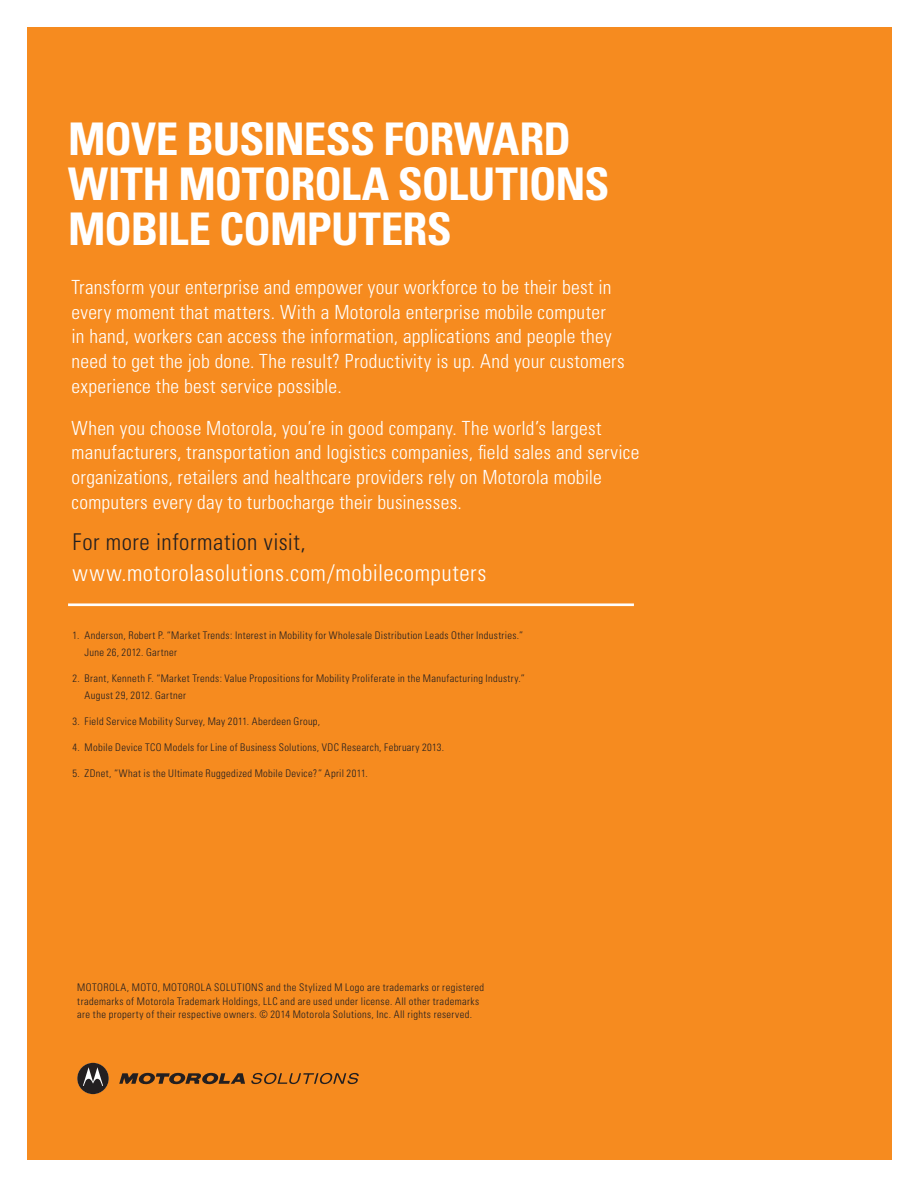
<style>
.page{position:relative;width:919px;height:1187px;background:#fff}
.page>*{position:absolute;margin:0;border:0;box-sizing:border-box;transform-origin:0 0}
.t1{font:700 condensed 45px/45px "Univers LT Std";letter-spacing:-.02em;color:#fff}
.t2{font:300 condensed 23.1px/30.3px "Univers";letter-spacing:.02em;color:#fff}
.Body_copy{font:300 condensed 19.5px/24.8px "Univers";letter-spacing:.015em;color:#fff}
.Body_copy-2{font:300 condensed 10.5px/17.2px "Univers";letter-spacing:.03em;color:#231f20}
.t3{font:300 condensed 10.5px/13.5px "Univers LT Std";letter-spacing:.04em;color:#231f20}
.s1{color:#231f20}
</style>
<div class="page">
<div style="left:27px;top:27px;width:864px;height:1132px;background:#f68b1f"></div>
<svg style="left:119px;top:1072px;width:126px;height:12px"></svg>
<svg style="left:77px;top:1062px;width:32px;height:31px"></svg>
<svg style="left:251px;top:1072px;width:107px;height:11px"></svg>
<hr style="left:68px;top:603px;width:566px;height:3px;background:#fff">
<p class="t1" style="left:68px;top:116px;width:543px">MOVE BUSINESS FORWARD<br>WITH MOTOROLA SOLUTIONS<br>MOBILE COMPUTERS</p>
<p class="Body_copy" style="left:72px;top:274px;width:554px">Transform your enterprise and empower your workforce to be their best in every moment that matters. With a Motorola enterprise mobile computer<br>in hand, workers can access the information, applications and people they need to get the job done. The result? Productivity is up. And your customers experience the best service possible.</p>
<p class="Body_copy" style="left:72px;top:415px;width:569px">When you choose Motorola, you’re in good company. The world’s largest manufacturers, transportation and logistics companies, field sales and service organizations, retailers and healthcare providers rely on Motorola mobile computers every day to turbocharge their businesses.</p>
<p class="t2" style="left:73px;top:527px;width:415px"><span class="s1">For more information visit, </span>www.motorolasolutions.com/mobilecomputers</p>
<p class="Body_copy-2" style="left:85px;top:626px;width:440px;text-indent:-12px">1. Anderson, Robert P. “Market Trends: Interest in Mobility for Wholesale Distribution Leads Other Industries.”<br>June 26, 2012. Gartner</p>
<p class="Body_copy-2" style="left:85px;top:669px;width:441px;text-indent:-12px">2. Brant, Kenneth F. “Market Trends: Value Propositions for Mobility Proliferate in the Manufacturing Industry.”<br>August 29, 2012. Gartner</p>
<p class="Body_copy-2" style="left:73px;top:712px;width:249px">3. Field Service Mobility Survey, May 2011. Aberdeen Group,</p>
<p class="Body_copy-2" style="left:73px;top:738px;width:373px">4. Mobile Device TCO Models for Line of Business Solutions, VDC Research, February 2013.</p>
<p class="Body_copy-2" style="left:73px;top:764px;width:297px">5. ZDnet, “What is the Ultimate Ruggedized Mobile Device?” April 2011.</p>
<p class="t3" style="left:77px;top:980px;width:408px">MOTOROLA, MOTO, MOTOROLA SOLUTIONS and the Stylized M Logo are trademarks or registered trademarks of Motorola Trademark Holdings, LLC and are used under license. All other trademarks are the property of their respective owners. © 2014 Motorola Solutions, Inc. All rights reserved.</p>
</div>
